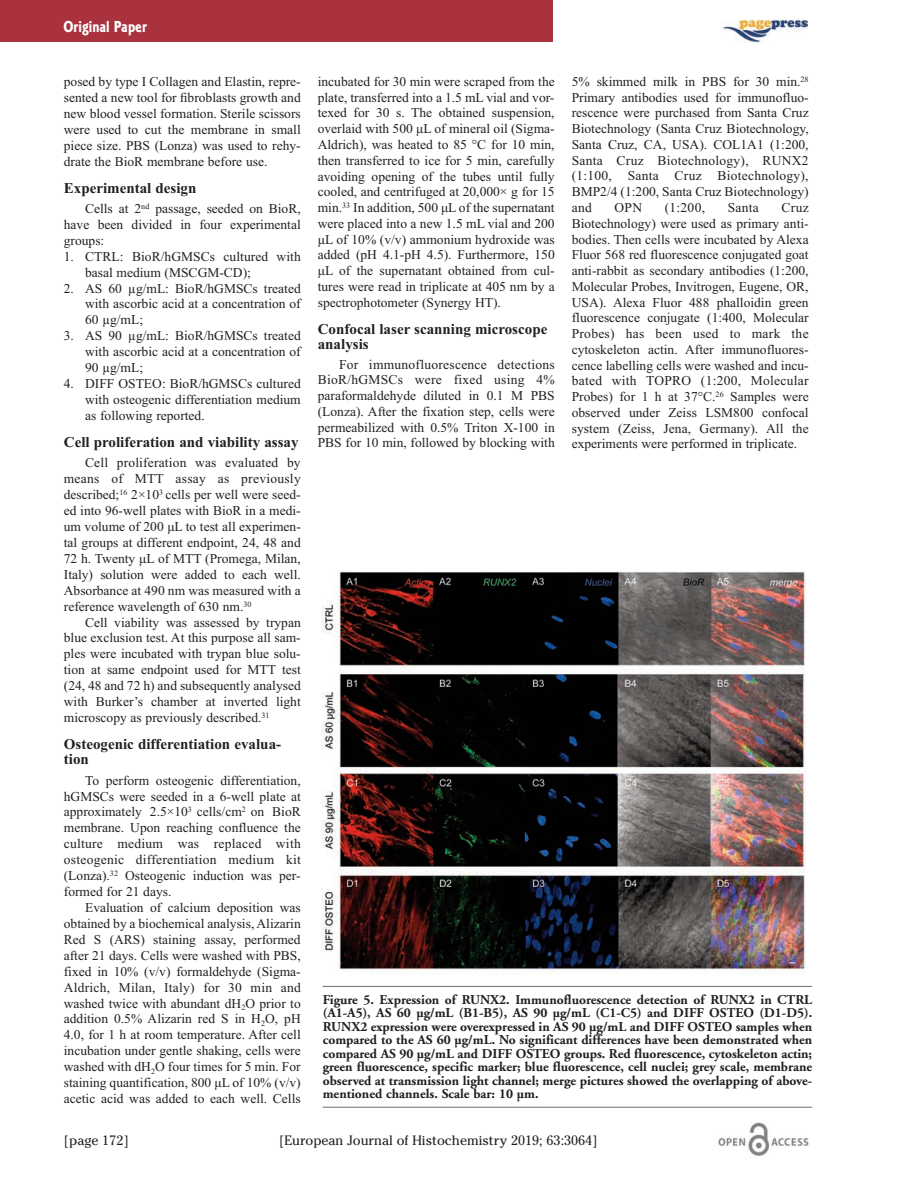
<style>
.page{position:relative;width:897px;height:1192px;background:#fff}
.page>*{position:absolute;margin:0;border:0;box-sizing:border-box;transform-origin:0 0}
.t1{font:16.5px "Corinthian Bold Condensed Plain";color:#fff}
.t2{font:700 15px/15.1px "Times New Roman";color:#231f20}
.t3{font:13.5px/15.9px "Times New Roman";color:#231f20;text-align:justify}
.t4{font:700 13.5px/13.5px "Adobe Garamond";color:#231f20;text-align:justify}
.t5{font:13.5px "Cheltenham";color:#231f20}
</style>
<div class="page">
<div style="left:0;top:0;width:553px;height:42px;background:#aa323f"></div>
<img style="left:718px;top:1123px;width:90px;height:33px">
<img style="left:723px;top:19px;width:84px;height:24px">
<hr style="left:322px;top:986px;width:489px;height:1px;background:#6c6d70">
<hr style="left:322px;top:1106px;width:489px;height:1px;background:#6c6d70">
<img style="left:321px;top:570px;width:485px;height:405px">
<p class="t1" style="left:63px;top:21px;width:85px">Original Paper</p>
<p class="t3" style="left:64px;top:73px;width:238px">posed by type I Collagen and Elastin, repre&shy;sented a new tool for fibroblasts growth and new blood vessel formation. Sterile scissors were used to cut the membrane in small piece size. PBS (Lonza) was used to rehy&shy;drate the BioR membrane before use.</p>
<p class="t2" style="left:64px;top:180px;width:134px">Experimental design</p>
<p class="t3" style="left:64px;top:200px;width:238px;text-indent:21px">Cells at 2<sup>nd</sup> passage, seeded on BioR, have been divided in four experimental groups:</p>
<p class="t3" style="left:85px;top:248px;width:217px;text-indent:-21px">1. CTRL: BioR/hGMSCs cultured with basal medium (MSCGM-CD);</p>
<p class="t3" style="left:85px;top:280px;width:217px;text-indent:-21px">2. AS 60 µg/mL: BioR/hGMSCs treated with ascorbic acid at a concentration of 60 µg/mL;</p>
<p class="t3" style="left:85px;top:328px;width:217px;text-indent:-21px">3. AS 90 µg/mL: BioR/hGMSCs treated with ascorbic acid at a concentration of 90 µg/mL;</p>
<p class="t3" style="left:85px;top:375px;width:217px;text-indent:-21px">4. DIFF OSTEO: BioR/hGMSCs cultured with osteogenic differentiation medium as following reported.</p>
<p class="t2" style="left:64px;top:434px;width:236px">Cell proliferation and viability assay</p>
<p class="t3" style="left:64px;top:455px;width:238px;text-indent:21px">Cell proliferation was evaluated by means of MTT assay as previously described;<sup>16</sup> 2×10<sup>3</sup> cells per well were seed&shy;ed into 96-well plates with BioR in a medi&shy;um volume of 200 μL to test all experimen&shy;tal groups at different endpoint, 24, 48 and 72 h. Twenty μL of MTT (Promega, Milan, Italy) solution were added to each well.<br>Absorbance at 490 nm was measured with a reference wavelength of 630 nm.<sup>30</sup></p>
<p class="t3" style="left:64px;top:614px;width:238px;text-indent:21px">Cell viability was assessed by trypan blue exclusion test. At this purpose all sam&shy;ples were incubated with trypan blue solu&shy;tion at same endpoint used for MTT test (24, 48 and 72 h) and subsequently analysed with Burker’s chamber at inverted light microscopy as previously described.<sup>31</sup></p>
<p class="t2" style="left:64px;top:736px;width:219px">Osteogenic differentiation evalua&shy;tion</p>
<p class="t3" style="left:64px;top:772px;width:238px;text-indent:21px">To perform osteogenic differentiation, hGMSCs were seeded in a 6-well plate at approximately 2.5×10<sup>3</sup> cells/cm<sup>2</sup> on BioR membrane. Upon reaching confluence the culture medium was replaced with osteogenic differentiation medium kit (Lonza).<sup>32</sup> Osteogenic induction was per&shy;formed for 21 days.</p>
<p class="t3" style="left:64px;top:899px;width:238px;text-indent:21px">Evaluation of calcium deposition was obtained by a biochemical analysis, Alizarin Red S (ARS) staining assay, performed after 21 days. Cells were washed with PBS, fixed in 10% (v/v) formaldehyde (Sigma-Aldrich, Milan, Italy) for 30 min and washed twice with abundant dH<sub>2</sub>O prior to addition 0.5% Alizarin red S in H<sub>2</sub>O, pH 4.0, for 1 h at room temperature. After cell incubation under gentle shaking, cells were washed with dH<sub>2</sub>O four times for 5 min. For staining quantification, 800 μL of 10% (v/v) acetic acid was added to each well. Cells</p>
<p class="t3" style="left:317px;top:73px;width:238px">incubated for 30 min were scraped from the plate, transferred into a 1.5 mL vial and vor&shy;texed for 30 s. The obtained suspension, overlaid with 500 μL of mineral oil (Sigma-Aldrich), was heated to 85 °C for 10 min, then transferred to ice for 5 min, carefully avoiding opening of the tubes until fully cooled, and centrifuged at 20,000× g for 15 min.<sup>33</sup> In addition, 500 μL of the supernatant were placed into a new 1.5 mL vial and 200 μL of 10% (v/v) ammonium hydroxide was added (pH 4.1-pH 4.5). Furthermore, 150 μL of the supernatant obtained from cul&shy;tures were read in triplicate at 405 nm by a spectrophotometer (Synergy HT).</p>
<p class="t2" style="left:317px;top:321px;width:231px">Confocal laser scanning microscope analysis</p>
<p class="t3" style="left:317px;top:356px;width:238px;text-indent:21px">For immunofluorescence detections BioR/hGMSCs were fixed using 4% paraformaldehyde diluted in 0.1 M PBS (Lonza). After the fixation step, cells were permeabilized with 0.5% Triton X-100 in PBS for 10 min, followed by blocking with</p>
<p class="t3" style="left:571px;top:73px;width:238px">5% skimmed milk in PBS for 30 min.<sup>28<br></sup>Primary antibodies used for immunofluo&shy;rescence were purchased from Santa Cruz Biotechnology (Santa Cruz Biotechnology, Santa Cruz, CA, USA). COL1A1 (1:200, Santa Cruz Biotechnology), RUNX2 (1:100, Santa Cruz Biotechnology), BMP2/4 (1:200, Santa Cruz Biotechnology) and</p>
<p class="t3" style="left:614px;top:199px;width:29px">OPN</p>
<p class="t3" style="left:664px;top:199px;width:42px">(1:200,</p>
<p class="t3" style="left:727px;top:199px;width:33px">Santa</p>
<p class="t3" style="left:571px;top:199px;width:238px;text-indent:210px">Cruz Biotechnology) were used as primary anti&shy;bodies. Then cells were incubated by Alexa Fluor 568 red fluorescence conjugated goat anti-rabbit as secondary antibodies (1:200, Molecular Probes, Invitrogen, Eugene, OR, USA). Alexa Fluor 488 phalloidin green fluorescence conjugate (1:400, Molecular Probes) has been used to mark the cytoskeleton actin. After immunofluores&shy;cence labelling cells were washed and incu&shy;bated with TOPRO (1:200, Molecular Probes) for 1 h at 37°C.<sup>26</sup> Samples were observed under Zeiss LSM800 confocal system (Zeiss, Jena, Germany). All the experiments were performed in triplicate.</p>
<p class="t4" style="left:322px;top:994px;width:490px">Figure 5. Expression of RUNX2. Immunofluorescence detection of RUNX2 in CTRL (A1-A5), AS 60 µg/mL (B1-B5), AS 90 µg/mL (C1-C5) and DIFF OSTEO (D1-D5).<br>RUNX2 expression were overexpressed in AS 90 µg/mL and DIFF OSTEO samples when compared to the AS 60 µg/mL. No significant differences have been demonstrated when compared AS 90 µg/mL and DIFF OSTEO groups. Red fluorescence, cytoskeleton actin; green fluorescence, specific marker; blue fluorescence, cell nuclei; grey scale, membrane observed at transmission light channel; merge pictures showed the overlapping of above&shy;mentioned channels. Scale bar: 10 µm.</p>
<p class="t5" style="left:64px;top:1132px;width:66px">[page 172]</p>
<p class="t5" style="left:279px;top:1132px;width:320px">[European Journal of Histochemistry 2019; 63:3064]</p>
</div>
